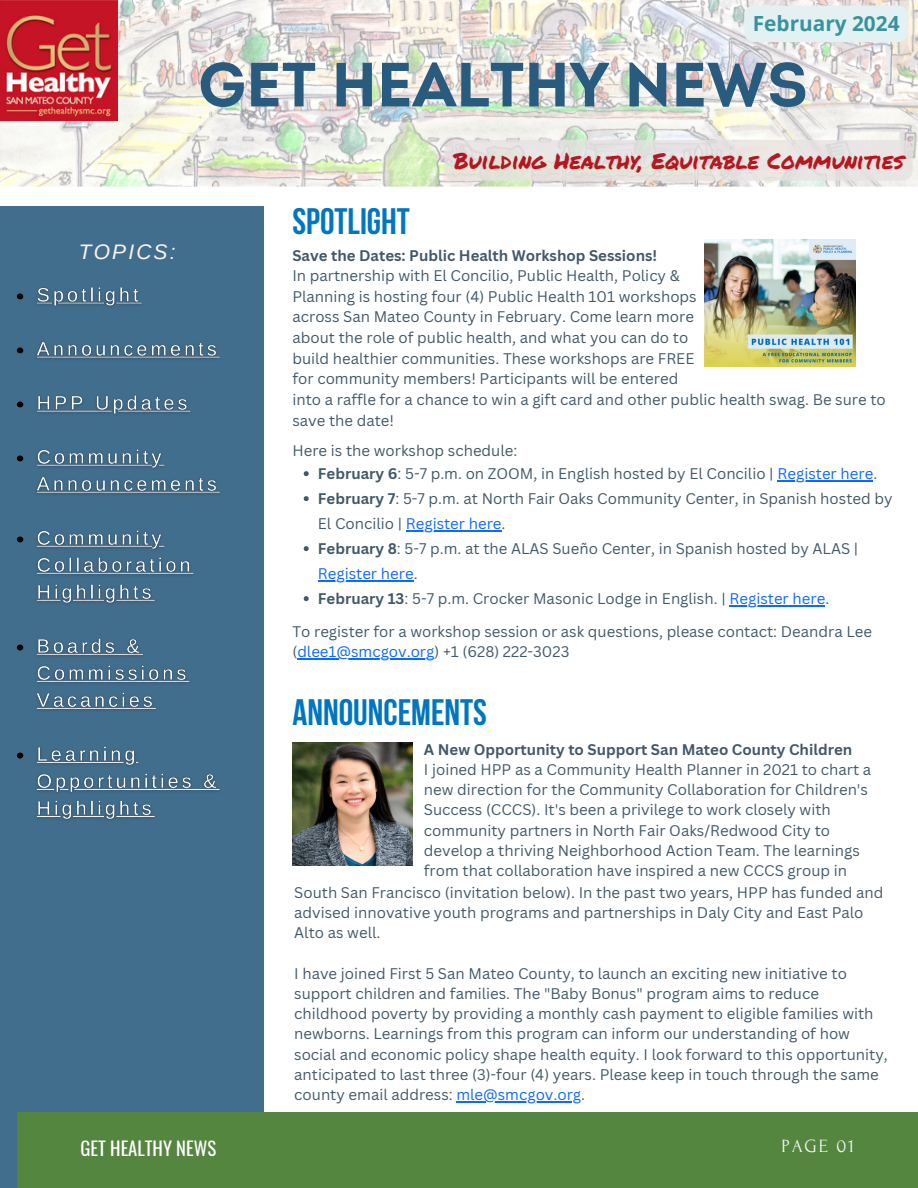
<style>
.page{position:relative;width:918px;height:1188px;background:#fff}
.page>*{position:absolute;margin:0;border:0;box-sizing:border-box;transform-origin:0 0}
.t1{font:700 62.25px "Intro";color:#285b7e}
.t2{font:700 36.75px "Bebas Neue";color:#0076c0}
.t3{font:22.2px "Permanent Marker";color:#b5121b}
.t4{font:italic 21px "Arimo";letter-spacing:.1em;color:#fcf3f1}
.t5{font:700 20.85px "Open Sans";color:#38939b}
.t6{font:18.75px "Oswald";color:#fff}
.t7{font:18.6px "Forum";letter-spacing:.1em;color:#fafafa}
.t8{font:15px/20.2px "Canva Sans";color:#435967}
.t9{font:700 15px "Canva Sans";color:#435967}
.s1{font-weight:700}
.s2{color:#0f6af4}
</style>
<div class="page">
<img style="left:0;top:0;width:918px;height:187px">
<div style="left:0;top:206px;width:263px;height:982px;background:#426e8d"></div>
<img style="left:0;top:0;width:117px;height:120px">
<div style="left:17px;top:1112px;width:901px;height:76px;background:#558640"></div>
<img style="left:705px;top:240px;width:151px;height:127px">
<img style="left:292px;top:742px;width:121px;height:124px">
<div style="left:744px;top:6px;width:164px;height:36px;background:#e3f1f3"></div>
<img style="left:16px;top:287px;width:204px;height:533px">
<svg style="left:444px;top:140px;width:469px;height:41px;background:#e5e2df"></svg>
<svg style="left:304px;top:471px;width:5px;height:5px"></svg>
<hr style="left:778px;top:480px;width:95px;height:1px;background:#0f6af4">
<svg style="left:304px;top:496px;width:5px;height:5px"></svg>
<hr style="left:406px;top:530px;width:96px;height:1px;background:#0f6af4">
<svg style="left:304px;top:546px;width:5px;height:5px"></svg>
<hr style="left:318px;top:580px;width:96px;height:1px;background:#0f6af4">
<svg style="left:304px;top:596px;width:5px;height:5px"></svg>
<hr style="left:730px;top:605px;width:95px;height:1px;background:#0f6af4">
<hr style="left:297px;top:659px;width:138px;height:1px;background:#0f6af4">
<hr style="left:457px;top:1101px;width:124px;height:1px;background:#0f6af4">
<h2 class="t5" style="left:753px;top:9px;width:148px">February 2024</h2>
<h1 class="t1" style="left:198px;top:60px;width:611px">GET HEALTHY NEWS</h1>
<h3 class="t4" style="left:79px;top:240px;width:98px">TOPICS:</h3>
<h5 class="t2" style="left:292px;top:206px;width:119px">SPOTLIGHT</h5>
<h3 class="t3" style="left:453px;top:144px;width:452px">Building Healthy, Equitable Communities</h3>
<p class="t9" style="left:292px;top:245px;width:366px">Save the Dates: Public Health Workshop Sessions!</p>
<p class="t8" style="left:292px;top:265px;width:389px">In partnership with El Concilio, Public Health, Policy &amp;</p>
<p class="t8" style="left:292px;top:286px;width:406px">Planning is hosting four (4) Public Health 101 workshops</p>
<p class="t8" style="left:292px;top:306px;width:403px">across San Mateo County in February. Come learn more</p>
<p class="t8" style="left:292px;top:327px;width:397px">about the role of public health, and what you can do to</p>
<p class="t8" style="left:292px;top:348px;width:403px">build healthier communities. These workshops are FREE</p>
<p class="t8" style="left:292px;top:368px;width:387px">for community members! Participants will be entered</p>
<p class="t8" style="left:292px;top:389px;width:595px;line-height:20.7px">into a raffle for a chance to win a gift card and other public health swag. Be sure to save the date!</p>
<p class="t8" style="left:292px;top:440px;width:226px">Here is the workshop schedule:</p>
<p class="t8" style="left:318px;top:463px;width:561px"><span class="s1">February 6</span>: 5-7 p.m. on ZOOM, in English hosted by El Concilio | <span class="s2">Register here</span>.</p>
<p class="t8" style="left:318px;top:488px;width:576px"><span class="s1">February 7</span>: 5-7 p.m. at North Fair Oaks Community Center, in Spanish hosted by</p>
<p class="t8" style="left:318px;top:513px;width:189px">El Concilio | <span class="s2">Register here</span>.</p>
<p class="t8" style="left:318px;top:538px;width:542px"><span class="s1">February 8</span>: 5-7 p.m. at the ALAS Sueño Center, in Spanish hosted by ALAS |</p>
<h2 class="t8" style="left:318px;top:560px;width:513px;line-height:25px"><span class="s2">Register here</span>.<br><span class="s1">February 13</span>: 5-7 p.m. Crocker Masonic Lodge in English. | <span class="s2">Register here</span>.</h2>
<p class="t8" style="left:292px;top:621px;width:581px;line-height:20.7px">To register for a workshop session or ask questions, please contact: Deandra Lee (<span class="s2">dlee1@smcgov.org</span>) +1 (628) 222-3023</p>
<p class="t2" style="left:292px;top:697px;width:196px">ANNOUNCEMENTS</p>
<p class="t9" style="left:424px;top:739px;width:430px">A New Opportunity to Support San Mateo County Children</p>
<p class="t8" style="left:424px;top:759px;width:449px">I joined HPP as a Community Health Planner in 2021 to chart a new direction for the Community Collaboration for Children's Success (CCCS). It's been a privilege to work closely with community partners in North Fair Oaks/Redwood City to develop a thriving Neighborhood Action Team. The learnings from that collaboration have inspired a new CCCS group in</p>
<h6 class="t8" style="left:294px;top:882px;width:591px">South San Francisco (invitation below). In the past two years, HPP has funded and advised innovative youth programs and partnerships in Daly City and East Palo<br>Alto as well.</h6>
<h6 class="t8" style="left:294px;top:963px;width:595px">I have joined First 5 San Mateo County, to launch an exciting new initiative to support children and families. The "Baby Bonus" program aims to reduce childhood poverty by providing a monthly cash payment to eligible families with newborns. Learnings from this program can inform our understanding of how social and economic policy shape health equity. I look forward to this opportunity, anticipated to last three (3)-four (4) years. Please keep in touch through the same county email address: <span class="s2">mle@smcgov.org</span>.</h6>
<p class="t6" style="left:81px;top:1134px;width:137px">GET HEALTHY NEWS</p>
<p class="t7" style="left:781px;top:1136px;width:74px">PAGE 01</p>
</div>
